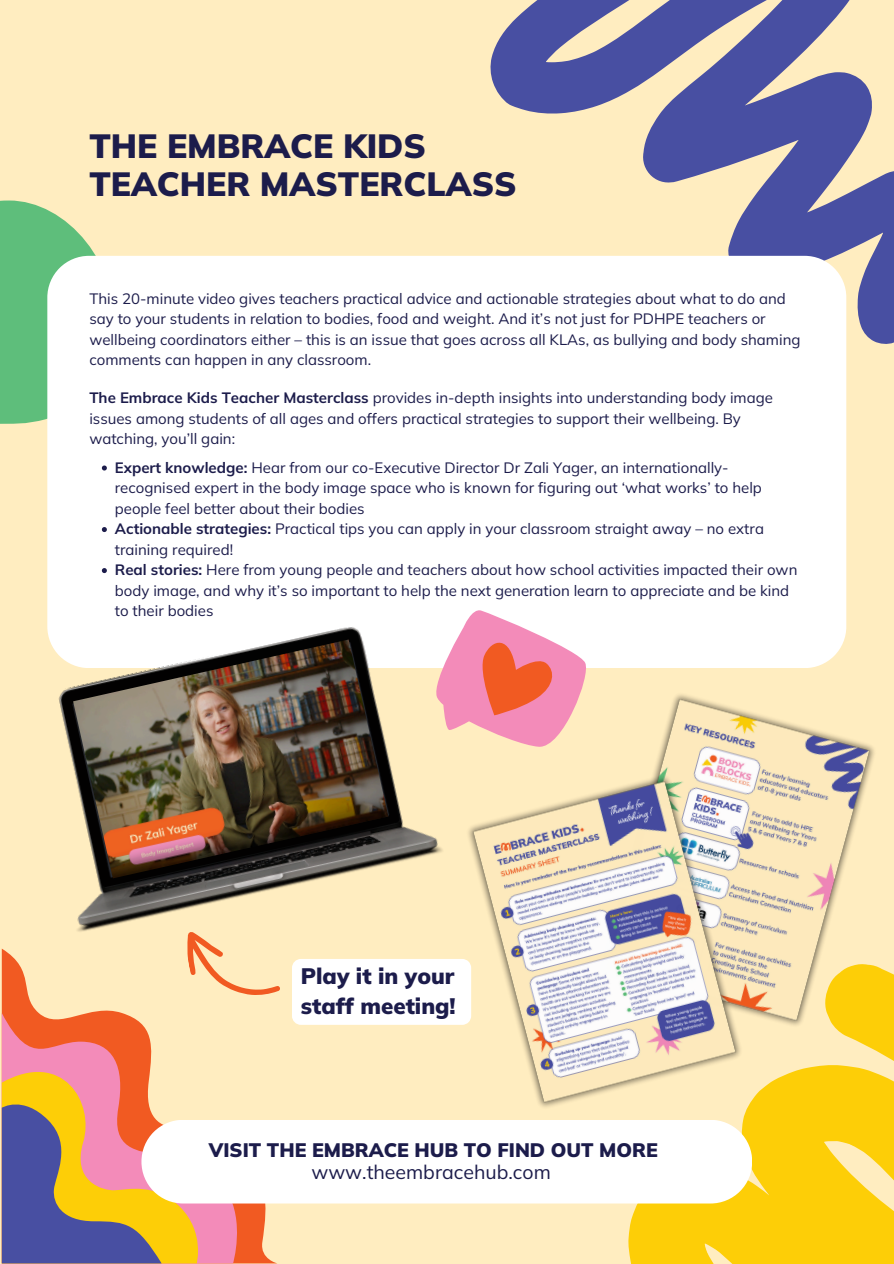
<style>
.page{position:relative;width:894px;height:1264px;background:#fff}
.page>*{position:absolute;margin:0;border:0;box-sizing:border-box;transform-origin:0 0}
.t1{font:900 33.6px/37.8px "Mulish";color:#1c1c4b}
.t2{font:900 22.35px "Mulish";color:#1c1c4b}
.t3{font:900 19.5px "Mulish";color:#1c1c4b}
.t4{font:19.5px "Mulish";color:#1c1c4b}
.t5{font:15px/20.5px "Mulish";color:#1c1c4b}
.s1{font-weight:700}
</style>
<div class="page">
<div style="left:0;top:0;width:893px;height:1263px;background:#ffedc0"></div>
<svg style="left:490px;top:0;width:403px;height:353px"></svg>
<svg style="left:0;top:200px;width:96px;height:224px;background:#70c383"></svg>
<div style="left:47px;top:256px;width:799px;height:412px;background:#fff"></div>
<img style="left:47px;top:614px;width:396px;height:318px">
<img style="left:73px;top:639px;width:315px;height:239px">
<svg style="left:569px;top:970px;width:324px;height:293px;fill:#fdce07"></svg>
<svg style="left:2px;top:949px;width:275px;height:314px"></svg>
<svg style="left:2px;top:1012px;width:243px;height:251px"></svg>
<svg style="left:2px;top:1048px;width:203px;height:215px;background:#c09077"></svg>
<img style="left:656px;top:694px;width:228px;height:344px">
<img style="left:459px;top:764px;width:291px;height:355px">
<div style="left:141px;top:1119px;width:611px;height:84px;background:#fff"></div>
<svg style="left:415px;top:598px;width:189px;height:181px"></svg>
<svg style="left:102px;top:465px;width:5px;height:5px"></svg>
<svg style="left:102px;top:527px;width:5px;height:5px"></svg>
<svg style="left:102px;top:568px;width:5px;height:5px"></svg>
<svg style="left:182px;top:916px;width:99px;height:92px"></svg>
<div style="left:292px;top:958px;width:179px;height:66px;background:#fff"></div>
<p class="t1" style="left:89px;top:126px;width:429px">THE EMBRACE KIDS<br>TEACHER MASTERCLASS</p>
<p class="t5" style="left:89px;top:288px;width:712px">This 20-minute video gives teachers practical advice and actionable strategies about what to do and say to your students in relation to bodies, food and weight. And it’s not just for PDHPE teachers or wellbeing coordinators either – this is an issue that goes across all KLAs, as bullying and body shaming comments can happen in any classroom.</p>
<p class="t5" style="left:89px;top:387px;width:685px"><span class="s1">The Embrace Kids Teacher Masterclass</span> provides in-depth insights into understanding body image issues among students of all ages and offers practical strategies to support their wellbeing. By watching, you’ll gain:</p>
<p class="t5" style="left:115px;top:456px;width:648px"><span class="s1">Expert knowledge:</span> Hear from our co-Executive Director Dr Zali Yager, an internationally&shy;recognised expert in the body image space who is known for figuring out ‘what works’ to help people feel better about their bodies</p>
<p class="t5" style="left:115px;top:518px;width:650px"><span class="s1">Actionable strategies:</span> Practical tips you can apply in your classroom straight away – no extra training required!</p>
<p class="t5" style="left:115px;top:559px;width:684px"><span class="s1">Real stories:</span> Here from young people and teachers about how school activities impacted their own body image, and why it’s so important to help the next generation learn to appreciate and be kind to their bodies</p>
<p class="t2" style="left:301px;top:961px;width:155px">Play it in your</p>
<p class="t2" style="left:301px;top:991px;width:156px">staff meeting!</p>
<p class="t3" style="left:209px;top:1137px;width:450px">VISIT THE EMBRACE HUB TO FIND OUT MORE</p>
<p class="t4" style="left:311px;top:1159px;width:241px">www.theembracehub.com</p>
</div>
